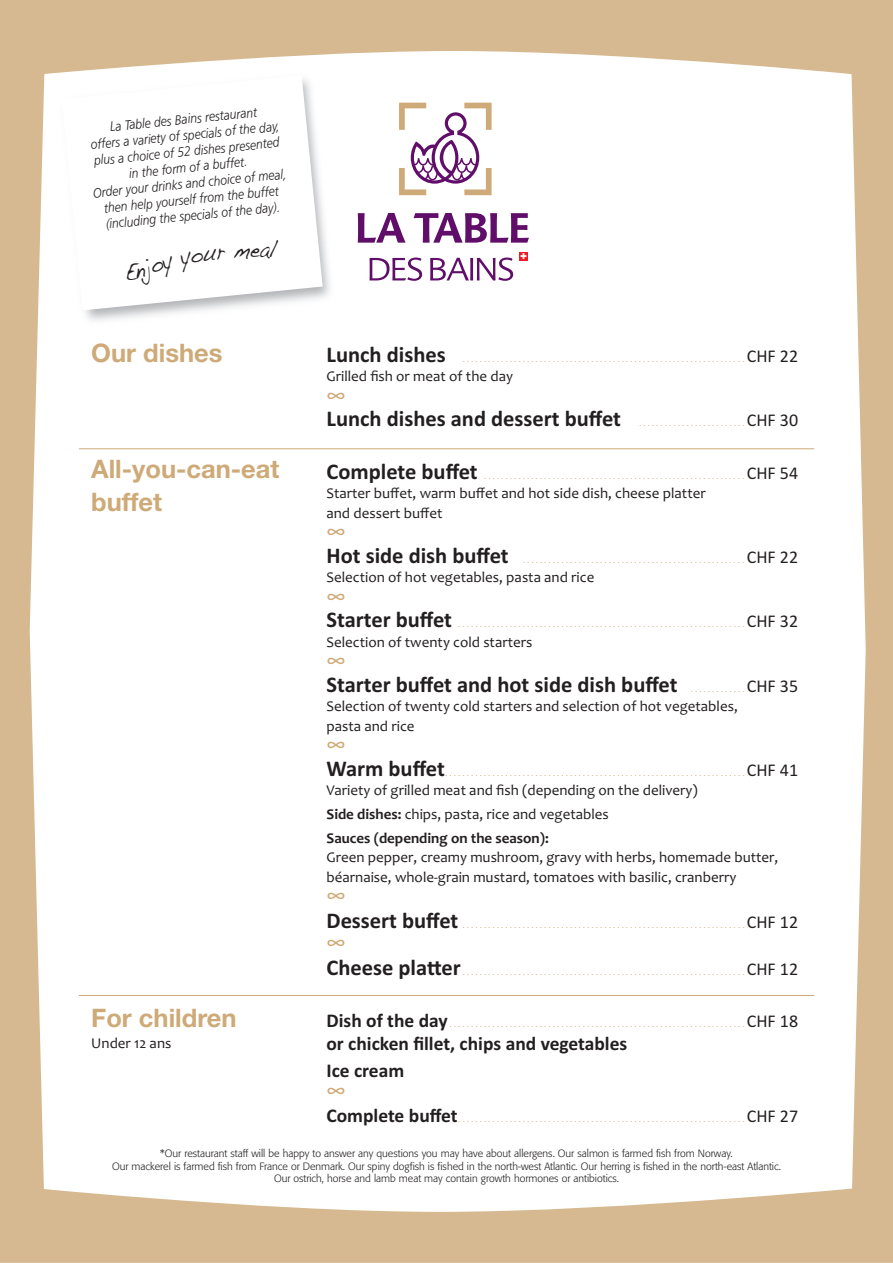
<style>
.page{position:relative;width:893px;height:1263px;background:#fff}
.page>*{position:absolute;margin:0;border:0;box-sizing:border-box;transform-origin:0 0}
.t1{font:700 25.5px/33px "Helvetica Neue";color:#ceaa78}
.t2{font:24.75px "Handwriting Dakota";color:#231f20;scale:.8 1}
.t3{font:700 22.5px "Calibri";color:#231f20}
.t4{font:22.5px "Calibri";color:#ceaa78}
.t5{font:700 19.5px/27px "Calibri";color:#231f20}
.t6{font:15px/19.5px "Candara";color:#231f20}
.t7{font:italic 300 13.35px/16px "Frutiger";color:#231f20;text-align:center;scale:.9 1}
.t8{font:300 10.5px/13px "Formata";color:#231f20;text-align:center}
.t9{font:9px "Calibri";color:#ceaa78}
.s1{font-size:18px;color:#231f20}
.s2{font-weight:700}
.s3{font-weight:700;font-size:19.5px;color:#231f20}
</style>
<div class="page">
<svg style="left:62px;top:78px;width:261px;height:232px"></svg>
<svg style="left:519px;top:252px;width:9px;height:8px"></svg>
<svg style="left:520px;top:253px;width:6px;height:6px"></svg>
<svg style="left:358px;top:213px;width:48px;height:30px"></svg>
<svg style="left:414px;top:213px;width:115px;height:30px"></svg>
<svg style="left:370px;top:258px;width:52px;height:23px"></svg>
<svg style="left:430px;top:258px;width:83px;height:23px"></svg>
<svg style="left:399px;top:103px;width:93px;height:92px"></svg>
<svg style="left:0;top:0;width:893px;height:78px;fill:#d6b990"></svg>
<svg style="left:0;top:31px;width:45px;height:1154px;background:#dcc3a0"></svg>
<svg style="left:850px;top:31px;width:43px;height:1154px;fill:#d6b990"></svg>
<svg style="left:0;top:1185px;width:893px;height:78px;fill:#d6b990"></svg>
<hr style="left:79px;top:448px;width:735px;height:1px;background:#ceaa78">
<hr style="left:79px;top:995px;width:735px;height:1px;background:#ceaa78">
<svg style="left:125px;top:248px;width:101px;height:38px"></svg>
<svg style="left:234px;top:248px;width:17px;height:11px"></svg>
<svg style="left:260px;top:240px;width:18px;height:19px"></svg>
<h3 class="t7" style="left:86px;top:123px;width:217px;rotate:-6deg">La Table des Bains restaurant<br>offers a variety of specials of the day, plus a choice of 52 dishes presented in the form of a buffet.<br>Order your drinks and choice of meal, then help yourself from the buffet (including the specials of the day).</h3>
<h2 class="t2" style="left:250px;top:234px;width:14px">e</h2>
<h1 class="t1" style="left:91px;top:339px;width:133px">Our dishes</h1>
<h1 class="t1" style="left:91px;top:455px;width:190px">All-you-can-eat buffet</h1>
<h1 class="t1" style="left:91px;top:1004px;width:147px">For children</h1>
<h3 class="t6" style="left:91px;top:1035px;width:82px">Under 12 ans</h3>
<h3 class="t3" style="left:326px;top:346px;width:121px">Lunch dishes</h3>
<p class="t9" style="left:462px;top:353px;width:337px">. . . . . . . . . . . . . . . . . . . . . . . . . . . . . . . . . . . . . . . . . . . . . . . . . . . . . . . . . . . . . . . . . . <span class="s1">CHF 22</span></p>
<h3 class="t6" style="left:326px;top:368px;width:188px">Grilled fish or meat of the day</h3>
<h3 class="t4" style="left:326px;top:382px;width:21px">∞</h3>
<h3 class="t3" style="left:326px;top:411px;width:296px">Lunch dishes and dessert buffet</h3>
<p class="t9" style="left:639px;top:418px;width:161px">. . . . . . . . . . . . . . . . . . . . . . . . . <span class="s1">CHF 30</span></p>
<h3 class="t3" style="left:326px;top:463px;width:153px">Complete buffet</h3>
<p class="t9" style="left:484px;top:470px;width:316px">. . . . . . . . . . . . . . . . . . . . . . . . . . . . . . . . . . . . . . . . . . . . . . . . . . . . . . . . . . . . . <span class="s1">CHF 54</span></p>
<h3 class="t6" style="left:326px;top:485px;width:381px">Starter buffet, warm buffet and hot side dish, cheese platter and dessert buffet</h3>
<h3 class="t4" style="left:326px;top:518px;width:21px">∞</h3>
<h3 class="t3" style="left:326px;top:547px;width:184px">Hot side dish buffet</h3>
<p class="t9" style="left:523px;top:554px;width:277px">. . . . . . . . . . . . . . . . . . . . . . . . . . . . . . . . . . . . . . . . . . . . . . . . . . . . <span class="s1">CHF 22</span></p>
<h3 class="t6" style="left:326px;top:569px;width:269px">Selection of hot vegetables, pasta and rice</h3>
<h3 class="t4" style="left:326px;top:583px;width:21px">∞</h3>
<h3 class="t3" style="left:326px;top:612px;width:127px">Starter buffet</h3>
<p class="t9" style="left:458px;top:619px;width:341px">. . . . . . . . . . . . . . . . . . . . . . . . . . . . . . . . . . . . . . . . . . . . . . . . . . . . . . . . . . . . . . . . . . . <span class="s1">CHF 32</span></p>
<h3 class="t6" style="left:326px;top:633px;width:207px">Selection of twenty cold starters</h3>
<h3 class="t4" style="left:326px;top:647px;width:21px">∞</h3>
<h3 class="t3" style="left:326px;top:676px;width:353px">Starter buffet and hot side dish buffet</h3>
<p class="t9" style="left:691px;top:683px;width:109px">. . . . . . . . . . . . . <span class="s1">CHF 35</span></p>
<h3 class="t6" style="left:326px;top:698px;width:413px">Selection of twenty cold starters and selection of hot vegetables, pasta and rice</h3>
<h3 class="t4" style="left:326px;top:731px;width:21px">∞</h3>
<h3 class="t3" style="left:326px;top:760px;width:120px">Warm buffet</h3>
<p class="t9" style="left:445px;top:767px;width:354px">. . . . . . . . . . . . . . . . . . . . . . . . . . . . . . . . . . . . . . . . . . . . . . . . . . . . . . . . . . . . . . . . . . . . . . <span class="s1">CHF 41</span></p>
<h3 class="t6" style="left:326px;top:780px;width:373px;line-height:23.7px">Variety of grilled meat and fish (depending on the delivery)<br><span class="s2">Side dishes:</span> chips, pasta, rice and vegetables<br><span class="s2">Sauces (depending on the season):</span></h3>
<h3 class="t6" style="left:326px;top:849px;width:453px">Green pepper, creamy mushroom, gravy with herbs, homemade butter, béarnaise, whole-grain mustard, tomatoes with basilic, cranberry</h3>
<h3 class="t4" style="left:326px;top:882px;width:21px">∞</h3>
<h3 class="t3" style="left:326px;top:913px;width:133px">Dessert buffet</h3>
<p class="t9" style="left:462px;top:920px;width:337px">. . . . . . . . . . . . . . . . . . . . . . . . . . . . . . . . . . . . . . . . . . . . . . . . . . . . . . . . . . . . . . . . . . <span class="s1">CHF 12</span></p>
<h3 class="t4" style="left:326px;top:929px;width:21px">∞</h3>
<h3 class="t3" style="left:326px;top:959px;width:136px">Cheese platter</h3>
<p class="t9" style="left:462px;top:966px;width:337px">. . . . . . . . . . . . . . . . . . . . . . . . . . . . . . . . . . . . . . . . . . . . . . . . . . . . . . . . . . . . . . . . . . <span class="s1">CHF 12</span></p>
<p class="t9" style="left:326px;top:1019px;width:473px"><span class="s3">Dish of the day</span> . . . . . . . . . . . . . . . . . . . . . . . . . . . . . . . . . . . . . . . . . . . . . . . . . . . . . . . . . . . . . . . . . . . . . <span class="s1">CHF 18</span></p>
<h3 class="t5" style="left:326px;top:1031px;width:302px">or chicken fillet, chips and vegetables<br>Ice cream</h3>
<h3 class="t4" style="left:326px;top:1077px;width:21px">∞</h3>
<p class="t9" style="left:326px;top:1113px;width:473px"><span class="s3">Complete buffet</span>. . . . . . . . . . . . . . . . . . . . . . . . . . . . . . . . . . . . . . . . . . . . . . . . . . . . . . . . . . . . . . . . . . . <span class="s1">CHF 27</span></p>
<p class="t8" style="left:112px;top:1147px;width:670px">*Our restaurant staff will be happy to answer any questions you may have about allergens. Our salmon is farmed fish from Norway.<br>Our mackerel is farmed fish from France or Denmark. Our spiny dogfish is fished in the north-west Atlantic. Our herring is fished in the north-east Atlantic.<br>Our ostrich, horse and lamb meat may contain growth hormones or antibiotics.</p>
</div>
